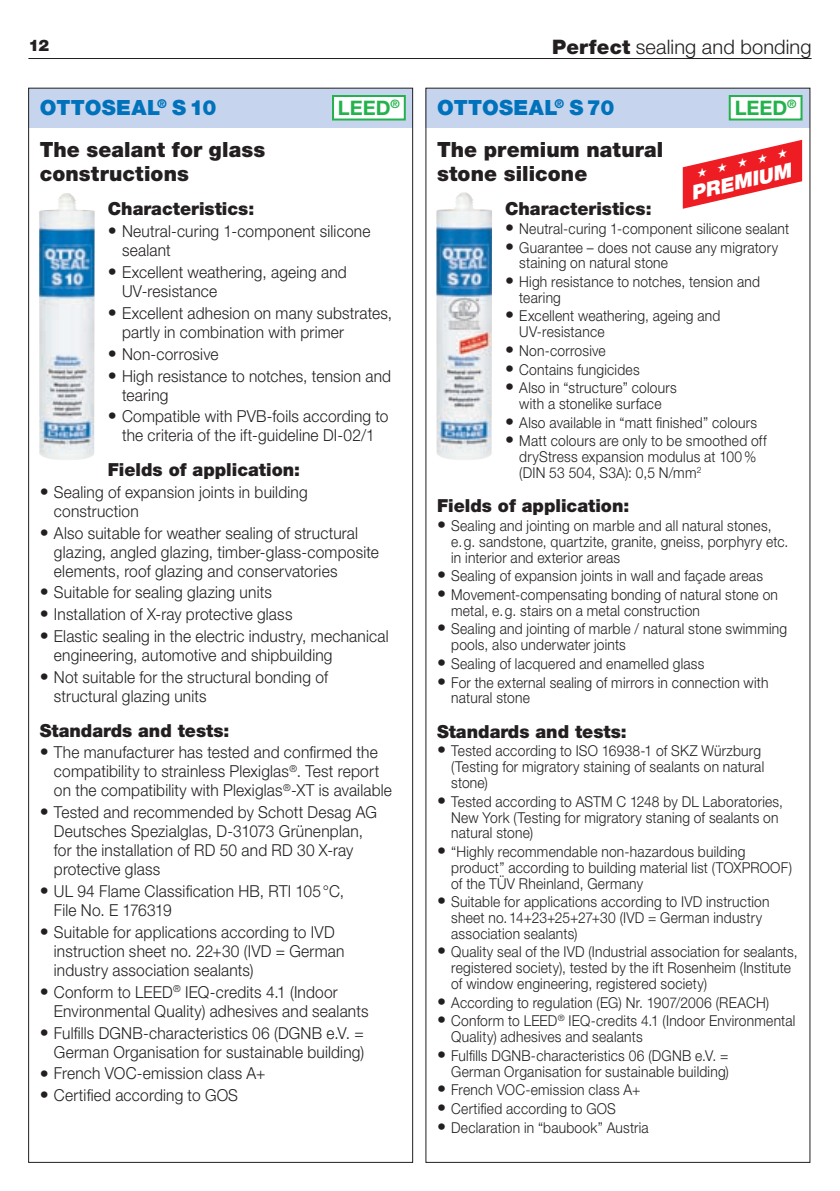
<style>
.page{position:relative;width:840px;height:1191px;background:#fff}
.page>*{position:absolute;margin:0;border:0;box-sizing:border-box;transform-origin:0 0}
.t1{font:900 21px/24px "Helvetica Neue LT Pro";letter-spacing:.005em;color:#231f20}
.t2{font:900 21px "Helvetica Neue LT Pro";letter-spacing:.015em;color:#0072bc}
.t3{font:300 20px "Helvetica Neue LT Pro";letter-spacing:.005em;color:#231f20}
.t4{font:700 20px "Helvetica Neue LT Pro";color:#23b24b}
.t5{font:italic 900 20px "Helvetica Neue LT Pro";color:#fff}
.t6{font:900 18px "Helvetica Neue LT Pro";color:#231f20}
.t7{font:300 16.4px/19px "Helvetica Neue LT Pro";letter-spacing:.015em;color:#231f20;scale:.94 1}
.t8{font:900 16px "Helvetica Neue LT Pro";color:#231f20}
.t9{font:300 15px/15.8px "Helvetica Neue LT Pro";letter-spacing:.015em;color:#231f20;scale:.92 1}
.s1{font-weight:900}
.s2{font-weight:400;font-size:18px}
</style>
<div class="page">
<hr style="left:28px;top:58px;width:783px;height:1px;background:#231f20">
<div style="left:425px;top:88px;width:384px;height:40px;background:#c6d5ed"></div>
<img style="left:436px;top:192px;width:56px;height:268px">
<div style="left:729px;top:96px;width:72px;height:23px;background:#fff"></div>
<div style="left:728px;top:95px;width:74px;height:25px;border:2px solid #23b24b"></div>
<div style="left:28px;top:88px;width:384px;height:40px;background:#c6d5ed"></div>
<img style="left:39px;top:193px;width:56px;height:267px">
<div style="left:333px;top:96px;width:71px;height:23px;background:#fff"></div>
<div style="left:332px;top:95px;width:73px;height:25px;border:2px solid #23b24b"></div>
<svg style="left:682px;top:140px;width:119px;height:69px"></svg>
<p class="t8" style="left:28px;top:36px;width:22px">12</p>
<h2 class="t3" style="left:552px;top:35px;width:260px"><span class="s1">Perfect</span> sealing and bonding</h2>
<h1 class="t2" style="left:40px;top:95px;width:178px">OTTOSEAL<sup>®</sup> S10</h1>
<h2 class="t4" style="left:338px;top:95px;width:63px">LEED<sup>®</sup></h2>
<h1 class="t1" style="left:40px;top:137px;width:227px">The sealant for glass constructions</h1>
<p class="t6" style="left:108px;top:198px;width:148px">Characteristics:</p>
<p class="t7" style="left:122px;top:221px;width:266px;text-indent:-14px"><span class="s2">•</span> Neutral-curing 1-component silicone sealant</p>
<p class="t7" style="left:122px;top:262px;width:240px;text-indent:-14px"><span class="s2">•</span> Excellent weathering, ageing and<br>UV-resistance</p>
<p class="t7" style="left:122px;top:303px;width:289px;text-indent:-14px"><span class="s2">•</span> Excellent adhesion on many substrates, partly in combination with primer</p>
<p class="t7" style="left:108px;top:344px;width:119px"><span class="s2">•</span> Non-corrosive</p>
<p class="t7" style="left:122px;top:366px;width:288px;text-indent:-14px"><span class="s2">•</span> High resistance to notches, tension and tearing</p>
<p class="t7" style="left:108px;top:407px;width:300px;text-align:center"><span class="s2">•</span> Compatible with PVB-foils according to the criteria of the ift-guideline DI-02/1</p>
<p class="t6" style="left:108px;top:459px;width:194px">Fields of application:</p>
<p class="t7" style="left:54px;top:482px;width:271px;text-indent:-14px"><span class="s2">•</span> Sealing of expansion joints in building construction</p>
<p class="t7" style="left:54px;top:523px;width:347px;text-indent:-14px"><span class="s2">•</span> Also suitable for weather sealing of structural glazing, angled glazing, timber-glass-composite elements, roof glazing and conservatories</p>
<p class="t7" style="left:40px;top:583px;width:248px"><span class="s2">•</span> Suitable for sealing glazing units</p>
<p class="t7" style="left:40px;top:604px;width:270px"><span class="s2">•</span> Installation of X-ray protective glass</p>
<p class="t7" style="left:54px;top:626px;width:357px;text-indent:-14px"><span class="s2">•</span> Elastic sealing in the electric industry, mechanical engineering, automotive and shipbuilding</p>
<p class="t7" style="left:54px;top:667px;width:293px;text-indent:-14px"><span class="s2">•</span> Not suitable for the structural bonding of structural glazing units</p>
<p class="t6" style="left:40px;top:719px;width:191px">Standards and tests:</p>
<p class="t7" style="left:54px;top:742px;width:361px;text-indent:-14px"><span class="s2">•</span> The manufacturer has tested and confirmed the compatibility to strainless Plexiglas<sup>®</sup>. Test report on the compatibility with Plexiglas<sup>®</sup>-XT is available</p>
<p class="t7" style="left:54px;top:802px;width:345px;text-indent:-14px"><span class="s2">•</span> Tested and recommended by Schott Desag AG Deutsches Spezialglas, D-31073 Grünenplan, for the installation of RD 50 and RD 30 X-ray protective glass</p>
<p class="t7" style="left:54px;top:881px;width:310px;text-indent:-14px"><span class="s2">•</span> UL 94 Flame Classification HB, RTI 105°C,<br>File No. E 176319</p>
<p class="t7" style="left:54px;top:922px;width:310px;text-indent:-14px"><span class="s2">•</span> Suitable for applications according to IVD instruction sheet no. 22+30 (IVD = German industry association sealants)</p>
<p class="t7" style="left:54px;top:982px;width:336px;text-indent:-14px"><span class="s2">•</span> Conform to LEED<sup>®</sup> IEQ-credits 4.1 (Indoor<br>Environmental Quality) adhesives and sealants</p>
<p class="t7" style="left:40px;top:1023px;width:346px;text-align:right"><span class="s2">•</span> Fulfills DGNB-characteristics 06 (DGNB e.V. =<br>German Organisation for sustainable building)</p>
<p class="t7" style="left:40px;top:1063px;width:241px"><span class="s2">•</span> French VOC-emission class A+</p>
<p class="t7" style="left:40px;top:1085px;width:212px"><span class="s2">•</span> Certified according to GOS</p>
<h1 class="t2" style="left:437px;top:95px;width:179px">OTTOSEAL<sup>®</sup> S 70</h1>
<h2 class="t4" style="left:734px;top:95px;width:63px">LEED<sup>®</sup></h2>
<h1 class="t1" style="left:437px;top:137px;width:228px">The premium natural stone silicone</h1>
<p class="t6" style="left:505px;top:198px;width:148px">Characteristics:</p>
<p class="t9" style="left:505px;top:220px;width:310px"><span class="s2">•</span> Neutral-curing 1-component silicone sealant</p>
<p class="t9" style="left:519px;top:239px;width:283px;text-indent:-14px"><span class="s2">•</span> Guarantee – does not cause any migratory staining on natural stone</p>
<p class="t9" style="left:519px;top:273px;width:263px;text-indent:-14px"><span class="s2">•</span> High resistance to notches, tension and tearing</p>
<p class="t9" style="left:519px;top:308px;width:220px;text-indent:-14px"><span class="s2">•</span> Excellent weathering, ageing and<br>UV-resistance</p>
<p class="t9" style="left:505px;top:342px;width:111px"><span class="s2">•</span> Non-corrosive</p>
<p class="t9" style="left:505px;top:361px;width:148px"><span class="s2">•</span> Contains fungicides</p>
<p class="t9" style="left:505px;top:380px;width:188px;text-align:center"><span class="s2">•</span> Also in “structure” colours with a stonelike surface</p>
<p class="t9" style="left:505px;top:414px;width:275px"><span class="s2">•</span> Also available in “matt finished” colours</p>
<p class="t9" style="left:519px;top:433px;width:270px;text-indent:-14px"><span class="s2">•</span> Matt colours are only to be smoothed off dryStress expansion modulus at 100% (DIN 53 504, S3A): 0,5 N/mm<sup>2</sup></p>
<p class="t6" style="left:437px;top:495px;width:194px">Fields of application:</p>
<p class="t9" style="left:451px;top:517px;width:368px;text-indent:-14px"><span class="s2">•</span> Sealing and jointing on marble and all natural stones, e.g. sandstone, quartzite, granite, gneiss, porphyry etc. in interior and exterior areas</p>
<p class="t9" style="left:437px;top:568px;width:355px"><span class="s2">•</span> Sealing of expansion joints in wall and façade areas</p>
<p class="t9" style="left:451px;top:586px;width:356px;text-indent:-14px"><span class="s2">•</span> Movement-compensating bonding of natural stone on metal, e.g. stairs on a metal construction</p>
<p class="t9" style="left:451px;top:621px;width:366px;text-indent:-14px"><span class="s2">•</span> Sealing and jointing of marble / natural stone swimming pools, also underwater joints</p>
<p class="t9" style="left:437px;top:655px;width:292px"><span class="s2">•</span> Sealing of lacquered and enamelled glass</p>
<p class="t9" style="left:451px;top:674px;width:346px;text-indent:-14px"><span class="s2">•</span> For the external sealing of mirrors in connection with natural stone</p>
<p class="t6" style="left:437px;top:720px;width:191px">Standards and tests:</p>
<p class="t9" style="left:451px;top:743px;width:341px;text-indent:-14px"><span class="s2">•</span> Tested according to ISO 16938-1 of SKZ Würzburg (Testing for migratory staining of sealants on natural stone)</p>
<p class="t9" style="left:451px;top:793px;width:362px;text-indent:-14px"><span class="s2">•</span> Tested according to ASTM C 1248 by DL Laboratories,<br>New York (Testing for migratory staning of sealants on natural stone)</p>
<p class="t9" style="left:451px;top:843px;width:372px;text-indent:-14px"><span class="s2">•</span> “Highly recommendable non-hazardous building product” according to building material list (TOXPROOF) of the TÜV Rheinland, Germany</p>
<p class="t9" style="left:451px;top:893px;width:347px;text-indent:-14px"><span class="s2">•</span> Suitable for applications according to IVD instruction sheet no.14+23+25+27+30 (IVD = German industry association sealants)</p>
<p class="t9" style="left:451px;top:944px;width:378px;text-indent:-14px"><span class="s2">•</span> Quality seal of the IVD (Industrial association for sealants, registered society), tested by the ift Rosenheim (Institute of window engineering, registered society)</p>
<p class="t9" style="left:437px;top:994px;width:362px"><span class="s2">•</span> According to regulation (EG) Nr. 1907/2006 (REACH)</p>
<p class="t9" style="left:451px;top:1012px;width:375px;text-indent:-14px"><span class="s2">•</span> Conform to LEED<sup>®</sup> IEQ-credits 4.1 (Indoor Environmental<br>Quality) adhesives and sealants</p>
<p class="t9" style="left:437px;top:1047px;width:318px;text-align:right"><span class="s2">•</span> Fulfills DGNB-characteristics 06 (DGNB e.V. =<br>German Organisation for sustainable building)</p>
<p class="t9" style="left:437px;top:1081px;width:222px"><span class="s2">•</span> French VOC-emission class A+</p>
<p class="t9" style="left:437px;top:1100px;width:196px"><span class="s2">•</span> Certified according to GOS</p>
<p class="t9" style="left:437px;top:1119px;width:231px"><span class="s2">•</span> Declaration in “baubook” Austria</p>
<h2 class="t5" style="left:688px;top:181px;width:104px;rotate:-13deg">PREMIUM</h2>
</div>
